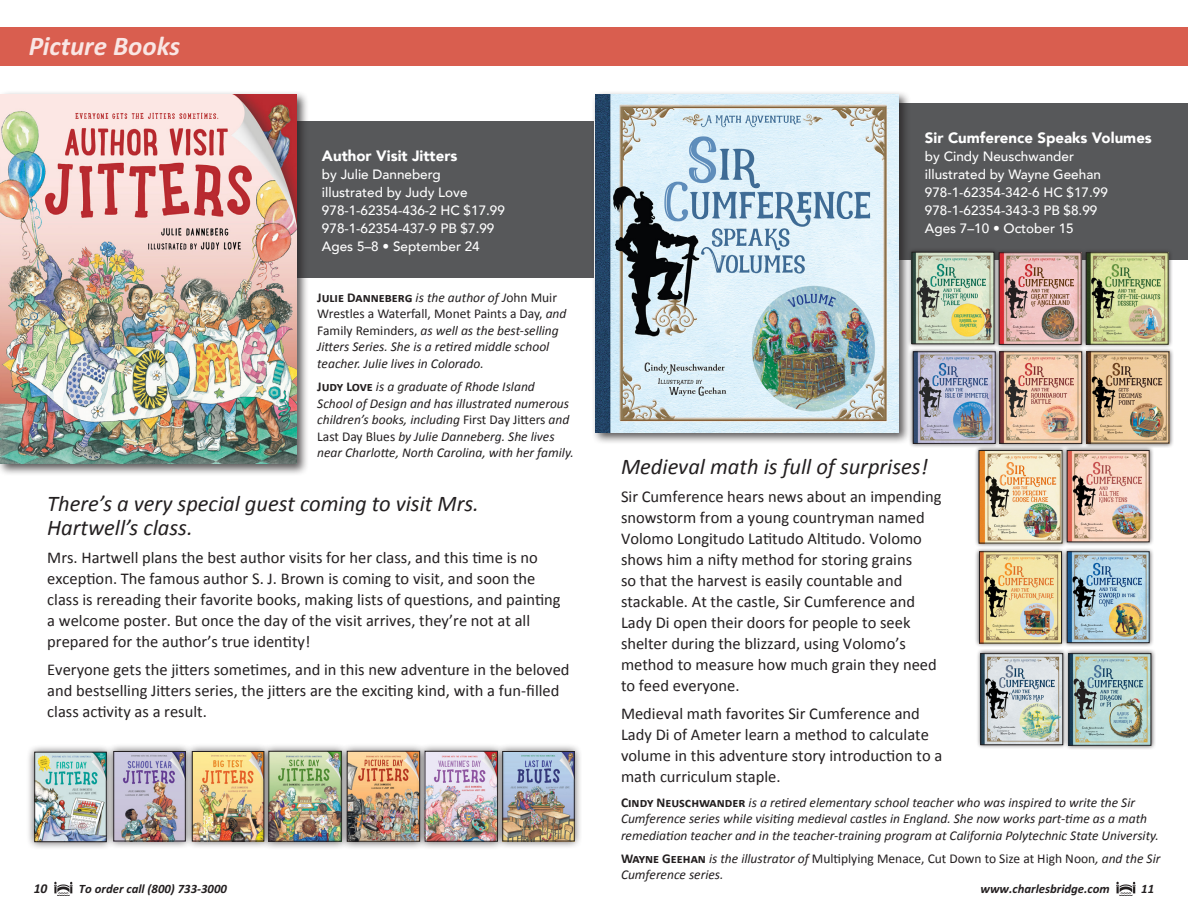
<style>
.page{position:relative;width:1188px;height:918px;background:#fff}
.page>*{position:absolute;margin:0;border:0;box-sizing:border-box;transform-origin:0 0}
.t1{font:italic 700 27px "Calibri";color:#fff}
.Tagline{font:italic 22.5px/24px "Calibri";color:#231f20}
.Tagline-2{font:16.5px/21px "Calibri";color:#231f20}
.t2{font:900 15px "Avenir";color:#fff}
.Tagline-3{font:italic 13.5px/16.5px "Calibri";color:#231f20}
.t3{font:500 13.5px/18px "Avenir";color:#fff}
.t4{font:italic 700 13.5px "Calibri";color:#231f20}
.t5{font:italic 700 12.75px "Calibri";color:#231f20}
.s1{font-weight:700;font-style:normal}
.s2{font-style:normal}
</style>
<div class="page">
<div style="left:896px;top:104px;width:292px;height:156px;background:#57585a"></div>
<div style="left:256px;top:122px;width:338px;height:156px;background:#57585a"></div>
<img style="left:54px;top:881px;width:19px;height:15px">
<div style="left:0;top:27px;width:1188px;height:39px;background:#d95e4f"></div>
<div style="left:0;top:90px;width:310px;height:386px;background:#231f20;opacity:.75"></div>
<img style="left:0;top:94px;width:297px;height:369px">
<img style="left:1116px;top:881px;width:20px;height:15px">
<div style="left:592px;top:90px;width:319px;height:355px;background:#231f20;opacity:.75"></div>
<img style="left:596px;top:94px;width:302px;height:339px">
<div style="left:994px;top:248px;width:92px;height:101px;background:#231f20;opacity:.75"></div>
<img style="left:1001px;top:255px;width:78px;height:88px">
<div style="left:999px;top:253px;width:82px;height:92px;border:1px solid #231f20"></div>
<div style="left:1064px;top:649px;width:92px;height:101px;background:#231f20;opacity:.75"></div>
<img style="left:1071px;top:655px;width:78px;height:89px">
<div style="left:1069px;top:653px;width:82px;height:93px;border:1px solid #231f20"></div>
<div style="left:907px;top:247px;width:92px;height:102px;background:#231f20;opacity:.75"></div>
<img style="left:914px;top:254px;width:78px;height:88px">
<div style="left:912px;top:252px;width:82px;height:92px;border:1px solid #231f20"></div>
<div style="left:908px;top:347px;width:92px;height:101px;background:#231f20;opacity:.75"></div>
<img style="left:915px;top:354px;width:78px;height:88px">
<div style="left:913px;top:352px;width:82px;height:92px;border:1px solid #231f20"></div>
<div style="left:995px;top:347px;width:92px;height:101px;background:#231f20;opacity:.75"></div>
<img style="left:1002px;top:354px;width:78px;height:88px">
<div style="left:1000px;top:352px;width:82px;height:92px;border:1px solid #231f20"></div>
<div style="left:1062px;top:446px;width:92px;height:101px;background:#231f20;opacity:.75"></div>
<img style="left:1069px;top:452px;width:78px;height:88px">
<div style="left:1067px;top:450px;width:82px;height:92px;border:1px solid #231f20"></div>
<div style="left:976px;top:649px;width:92px;height:101px;background:#231f20;opacity:.75"></div>
<img style="left:983px;top:655px;width:78px;height:88px">
<div style="left:981px;top:653px;width:82px;height:92px;border:1px solid #231f20"></div>
<div style="left:975px;top:547px;width:91px;height:101px;background:#231f20;opacity:.75"></div>
<img style="left:981px;top:554px;width:79px;height:87px">
<div style="left:979px;top:552px;width:83px;height:91px;border:1px solid #231f20"></div>
<div style="left:1081px;top:248px;width:92px;height:101px;background:#231f20;opacity:.75"></div>
<img style="left:1088px;top:255px;width:78px;height:87px">
<div style="left:1086px;top:253px;width:82px;height:91px;border:1px solid #231f20"></div>
<div style="left:1062px;top:547px;width:92px;height:100px;background:#231f20;opacity:.75"></div>
<img style="left:1069px;top:554px;width:78px;height:87px">
<div style="left:1067px;top:552px;width:82px;height:91px;border:1px solid #231f20"></div>
<div style="left:1082px;top:347px;width:92px;height:101px;background:#231f20;opacity:.75"></div>
<img style="left:1089px;top:354px;width:78px;height:87px">
<div style="left:1087px;top:352px;width:82px;height:91px;border:1px solid #231f20"></div>
<div style="left:974px;top:446px;width:93px;height:102px;background:#231f20;opacity:.75"></div>
<img style="left:981px;top:452px;width:79px;height:89px">
<div style="left:184px;top:743px;width:88px;height:106px;background:#231f20;opacity:.75"></div>
<img style="left:194px;top:753px;width:66px;height:86px">
<div style="left:192px;top:751px;width:72px;height:90px;border:1px solid #231f20"></div>
<div style="left:494px;top:743px;width:89px;height:106px;background:#231f20;opacity:.75"></div>
<img style="left:506px;top:753px;width:66px;height:86px">
<div style="left:503px;top:751px;width:71px;height:90px;border:1px solid #231f20"></div>
<div style="left:26px;top:744px;width:89px;height:106px;background:#231f20;opacity:.75"></div>
<img style="left:36px;top:754px;width:68px;height:86px">
<div style="left:34px;top:752px;width:72px;height:90px;border:1px solid #231f20"></div>
<div style="left:105px;top:743px;width:89px;height:106px;background:#231f20;opacity:.75"></div>
<img style="left:116px;top:753px;width:68px;height:86px">
<div style="left:114px;top:751px;width:72px;height:90px;border:1px solid #231f20"></div>
<div style="left:260px;top:743px;width:89px;height:107px;background:#231f20;opacity:.75"></div>
<img style="left:271px;top:753px;width:68px;height:86px">
<div style="left:269px;top:751px;width:72px;height:90px;border:1px solid #231f20"></div>
<div style="left:339px;top:743px;width:89px;height:107px;background:#231f20;opacity:.75"></div>
<img style="left:349px;top:753px;width:68px;height:86px">
<div style="left:347px;top:751px;width:73px;height:90px;border:1px solid #231f20"></div>
<div style="left:417px;top:743px;width:89px;height:107px;background:#231f20;opacity:.75"></div>
<img style="left:427px;top:753px;width:69px;height:86px">
<div style="left:425px;top:751px;width:73px;height:90px;border:1px solid #231f20"></div>
<h1 class="t1" style="left:29px;top:29px;width:153px">Picture Books</h1>
<p class="t2" style="left:322px;top:143px;width:137px">Author Visit Jitters</p>
<p class="t3" style="left:322px;top:165px;width:184px">by Julie Danneberg illustrated by Judy Love<br>978-1-62354-436-2 HC $17.99</p>
<p class="t3" style="left:322px;top:219px;width:174px">978-1-62354-437-9 PB $7.99<br>Ages 5–8 • September 24</p>
<p class="Tagline-3" style="left:317px;top:289px;width:251px"><span class="s1">Julie Danneberg</span> is the author of J<span class="s2">ohn Muir Wrestles a Waterfall, Monet Paints a Day,</span> and <span class="s2">Family Reminders,</span> as well as the best-selling Jitters Series. She is a retired middle school teacher. Julie lives in Colorado.</p>
<p class="Tagline-3" style="left:317px;top:378px;width:258px"><span class="s1">Judy Love</span> is a graduate of Rhode Island School of Design and has illustrated numerous children’s books, including <span class="s2">First Day Jitters</span> and <span class="s2">Last Day Blues</span> by Julie Danneberg. She lives near Charlotte, North Carolina, with her family.</p>
<p class="Tagline" style="left:47px;top:491px;width:433px">There’s a very special guest coming to visit Mrs.<br>Hartwell’s class.</p>
<p class="Tagline-2" style="left:47px;top:547px;width:515px">Mrs. Hartwell plans the best author visits for her class, and this time is no exception. The famous author S. J. Brown is coming to visit, and soon the class is rereading their favorite books, making lists of questions, and painting a welcome poster. But once the day of the visit arrives, they’re not at all prepared for the author’s true identity!</p>
<p class="Tagline-2" style="left:47px;top:659px;width:524px">Everyone gets the jitters sometimes, and in this new adventure in the beloved and bestselling Jitters series, the jitters are the exciting kind, with a fun-filled class activity as a result.</p>
<p class="t4" style="left:34px;top:880px;width:15px">10</p>
<p class="t5" style="left:79px;top:880px;width:150px">To order call (800) 733-3000</p>
<p class="t2" style="left:925px;top:125px;width:228px">Sir Cumference Speaks Volumes</p>
<p class="t3" style="left:925px;top:147px;width:184px">by Cindy Neuschwander illustrated by Wayne Geehan<br>978-1-62354-342-6 HC $17.99</p>
<p class="t3" style="left:925px;top:201px;width:174px">978-1-62354-343-3 PB $8.99<br>Ages 7–10 • October 15</p>
<p class="Tagline" style="left:621px;top:454px;width:309px">Medieval math is full of surprises!</p>
<p class="Tagline-2" style="left:621px;top:486px;width:322px">Sir Cumference hears news about an impending snowstorm from a young countryman named Volomo Longitudo Latitudo Altitudo. Volomo shows him a nifty method for storing grains<br>so that the harvest is easily countable and stackable. At the castle, Sir Cumference and Lady Di open their doors for people to seek shelter during the blizzard, using Volomo’s method to measure how much grain they need to feed everyone.</p>
<p class="Tagline-2" style="left:621px;top:703px;width:323px">Medieval math favorites Sir Cumference and Lady Di of Ameter learn a method to calculate volume in this adventure story introduction to a math curriculum staple.</p>
<p class="Tagline-3" style="left:621px;top:793px;width:540px"><span class="s1">Cindy Neuschwander</span> is a retired elementary school teacher who was inspired to write the Sir<br>Cumference series while visiting medieval castles in England. She now works part-time as a math remediation teacher and in the teacher-training program at California Polytechnic State University.</p>
<p class="Tagline-3" style="left:621px;top:850px;width:541px"><span class="s1">Wayne Geehan</span> is the illustrator of <span class="s2">Multiplying Menace, Cut Down to Size at High Noon</span>, and the Sir<br>Cumference series.</p>
<p class="t5" style="left:981px;top:880px;width:131px">www.charlesbridge.com</p>
<p class="t5" style="left:1141px;top:880px;width:14px">11</p>
</div>
